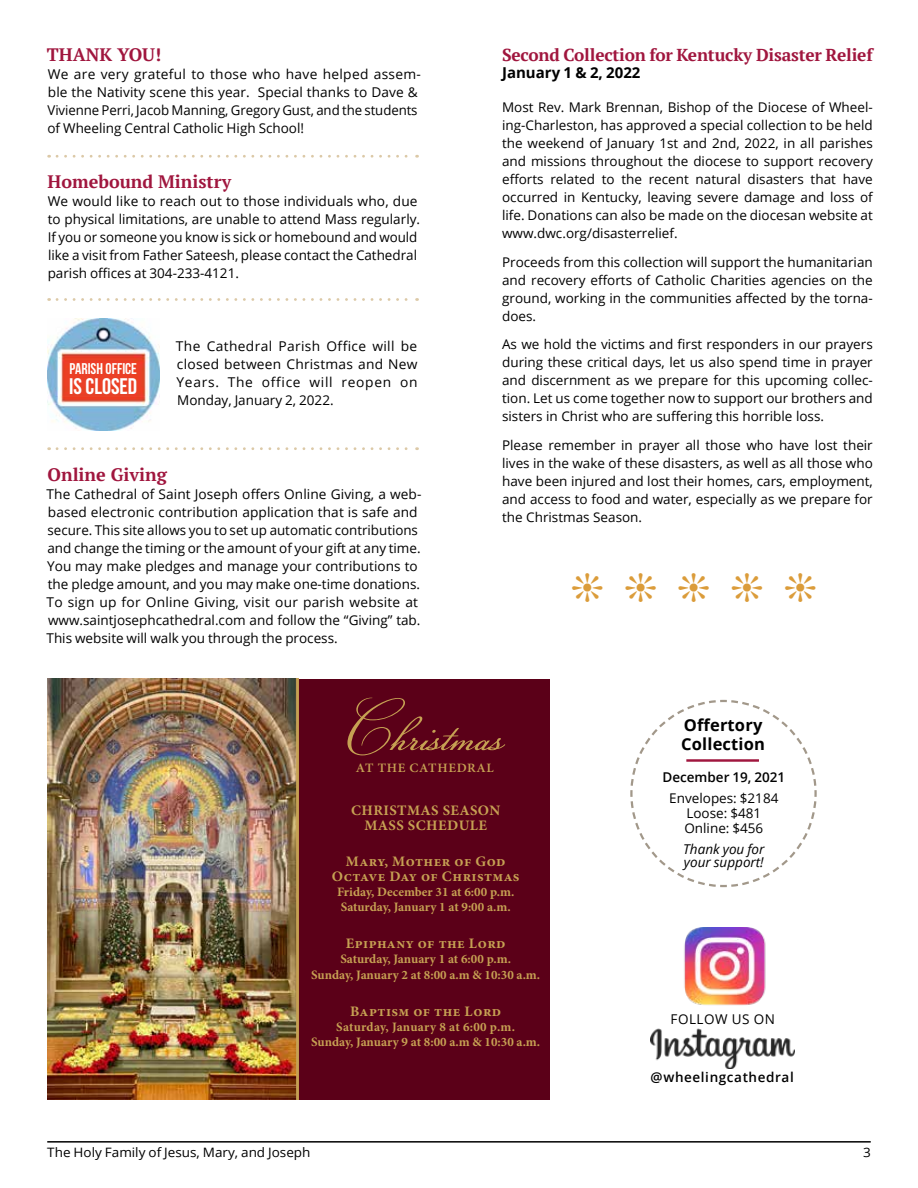
<style>
.page{position:relative;width:918px;height:1188px;background:#fff}
.page>*{position:absolute;margin:0;border:0;box-sizing:border-box;transform-origin:0 0}
.t1{font:67.65px "Champignon";color:#c6a153;scale:1.06 1}
.t2{font:700 22.5px "Bebas Neue";color:#fff}
.t3{font:700 18px "PT Serif";color:#a0163e}
.t4{font:700 17.25px "PT Serif";letter-spacing:-.01em;color:#a0163e}
.t5{font:700 16.5px/19.5px "Open Sans";letter-spacing:.01em;color:#000}
.t6{font:700 15.6px "Bebas Neue";color:#fff}
.t7{font:700 15px "Open Sans";color:#000}
.t8{font:700 14.55px/14.5px "Minion Pro";letter-spacing:.03em;color:#c6a153;text-align:center}
.t9{font:13.5px/18px "Open Sans";color:#000}
.t10{font:italic 13.5px/13.5px "Open Sans";color:#000}
.t11{font:600 13.5px "Open Sans";letter-spacing:.045em;color:#000}
.t12{font:600 13.5px "Open Sans";color:#000}
.t13{font:13.5px "Open Sans";letter-spacing:.04em;color:#000}
.t14{font:13.35px/18px "Open Sans";color:#000;text-align:justify}
.t15{font:700 12.9px/15.3px "Minion Pro";color:#c6a153;text-align:center}
.t16{font:12.9px "Open Sans";color:#000;scale:1.04 1}
.t17{font:600 12.75px "Minion Pro";letter-spacing:.05em;color:#c6a153;scale:1.04 1}
</style>
<div class="page">
<hr style="left:47px;top:1141px;width:824px;height:2px;background:#000">
<img style="left:684px;top:928px;width:82px;height:78px">
<img style="left:651px;top:1029px;width:143px;height:40px">
<svg style="left:630px;top:699px;width:187px;height:189px"></svg>
<hr style="left:686px;top:759px;width:73px;height:3px;background:#a0163e">
<svg style="left:57px;top:298px;width:361px;height:3px"></svg>
<img style="left:47px;top:318px;width:112px;height:112px">
<div style="left:47px;top:679px;width:503px;height:420px;background:#5b0018"></div>
<img style="left:47px;top:679px;width:252px;height:420px">
<svg style="left:57px;top:447px;width:361px;height:3px"></svg>
<svg style="left:57px;top:155px;width:361px;height:3px"></svg>
<h3 class="t3" style="left:47px;top:43px;width:116px">THANK YOU!</h3>
<p class="t9" style="left:47px;top:65px;width:375px">We are very grateful to those who have helped assem&shy;ble the Nativity scene this year. Special thanks to Dave &amp; Vivienne Perri, Jacob Manning, Gregory Gust, and the students of Wheeling Central Catholic High School!</p>
<h3 class="t3" style="left:48px;top:170px;width:185px">Homebound Ministry</h3>
<p class="t9" style="left:48px;top:192px;width:374px">We would like to reach out to those individuals who, due to physical limitations, are unable to attend Mass regularly.<br>If you or someone you know is sick or homebound and would like a visit from Father Sateesh, please contact the Cathedral parish offices at 304-233-4121.</p>
<p class="t6" style="left:69px;top:360px;width:69px">PARISH OFFICE</p>
<h2 class="t2" style="left:69px;top:373px;width:70px">IS CLOSED</h2>
<p class="t9" style="left:176px;top:337px;width:243px;text-align:justify">The Cathedral Parish Office will be closed between Christmas and New Years. The office will reopen on Monday, January 2, 2022.</p>
<h3 class="t3" style="left:48px;top:463px;width:121px">Online Giving</h3>
<p class="t9" style="left:47px;top:485px;width:376px">The Cathedral of Saint Joseph offers Online Giving, a web&shy;based electronic contribution application that is safe and secure. This site allows you to set up automatic contributions and change the timing or the amount of your gift at any time.<br>You may make pledges and manage your contributions to the pledge amount, and you may make one-time donations.<br>To sign up for Online Giving, visit our parish website at www.saintjosephcathedral.com and follow the “Giving” tab.<br>This website will walk you through the process.</p>
<p class="t4" style="left:502px;top:44px;width:372px">Second Collection for Kentucky Disaster Relief</p>
<p class="t7" style="left:502px;top:62px;width:140px">January 1 &amp; 2, 2022</p>
<p class="t14" style="left:502px;top:98px;width:372px">Most Rev. Mark Brennan, Bishop of the Diocese of Wheel&shy;ing-Charleston, has approved a special collection to be held the weekend of January 1st and 2nd, 2022, in all parishes and missions throughout the diocese to support recovery efforts related to the recent natural disasters that have occurred in Kentucky, leaving severe damage and loss of life. Donations can also be made on the diocesan website at www.dwc.org/disasterrelief.</p>
<p class="t14" style="left:502px;top:252px;width:372px">Proceeds from this collection will support the humanitarian and recovery efforts of Catholic Charities agencies on the ground, working in the communities affected by the torna&shy;does.</p>
<p class="t14" style="left:502px;top:335px;width:372px">As we hold the victims and first responders in our prayers during these critical days, let us also spend time in prayer and discernment as we prepare for this upcoming collec&shy;tion. Let us come together now to support our brothers and sisters in Christ who are suffering this horrible loss.</p>
<p class="t14" style="left:502px;top:435px;width:372px">Please remember in prayer all those who have lost their lives in the wake of these disasters, as well as all those who have been injured and lost their homes, cars, employment, and access to food and water, especially as we prepare for the Christmas Season.</p>
<h1 class="t1" style="left:345px;top:687px;width:152px">Christmas</h1>
<p class="t17" style="left:356px;top:760px;width:134px">AT THE CATHEDRAL</p>
<p class="t8" style="left:351px;top:803px;width:151px">CHRISTMAS SEASON<br>MASS SCHEDULE</p>
<p class="t8" style="left:332px;top:854px;width:189px">Mary, Mother of God<br>Octave Day of Christmas</p>
<p class="t15" style="left:337px;top:884px;width:179px;text-align:left">Friday, December 31 at 6:00 p.m.<br>Saturday, January 1 at 9:00 a.m.</p>
<p class="t8" style="left:346px;top:936px;width:161px">Epiphany of the Lord</p>
<p class="t15" style="left:311px;top:952px;width:231px">Saturday, January 1 at 6:00 p.m.<br>Sunday, January 2 at 8:00 a.m &amp; 10:30 a.m.</p>
<p class="t8" style="left:350px;top:1004px;width:153px">Baptism of the Lord</p>
<p class="t15" style="left:311px;top:1019px;width:231px">Saturday, January 8 at 6:00 p.m.<br>Sunday, January 9 at 8:00 a.m &amp; 10:30 a.m.</p>
<p class="t5" style="left:681px;top:715px;width:85px">Offertory<br>Collection</p>
<p class="t12" style="left:662px;top:768px;width:124px">December 19, 2021</p>
<p class="t14" style="left:669px;top:790px;width:111px;line-height:15px;text-align:center">Envelopes: $2184<br>Loose: $481<br>Online: $456</p>
<p class="t10" style="left:683px;top:842px;width:83px">Thank you for your support!</p>
<p class="t13" style="left:671px;top:1009px;width:106px">FOLLOW US ON</p>
<p class="t11" style="left:651px;top:1068px;width:145px">@wheelingcathedral</p>
<p class="t16" style="left:47px;top:1143px;width:255px">The Holy Family of Jesus, Mary, and Joseph</p>
<p class="t16" style="left:863px;top:1143px;width:9px">3</p>
</div>
